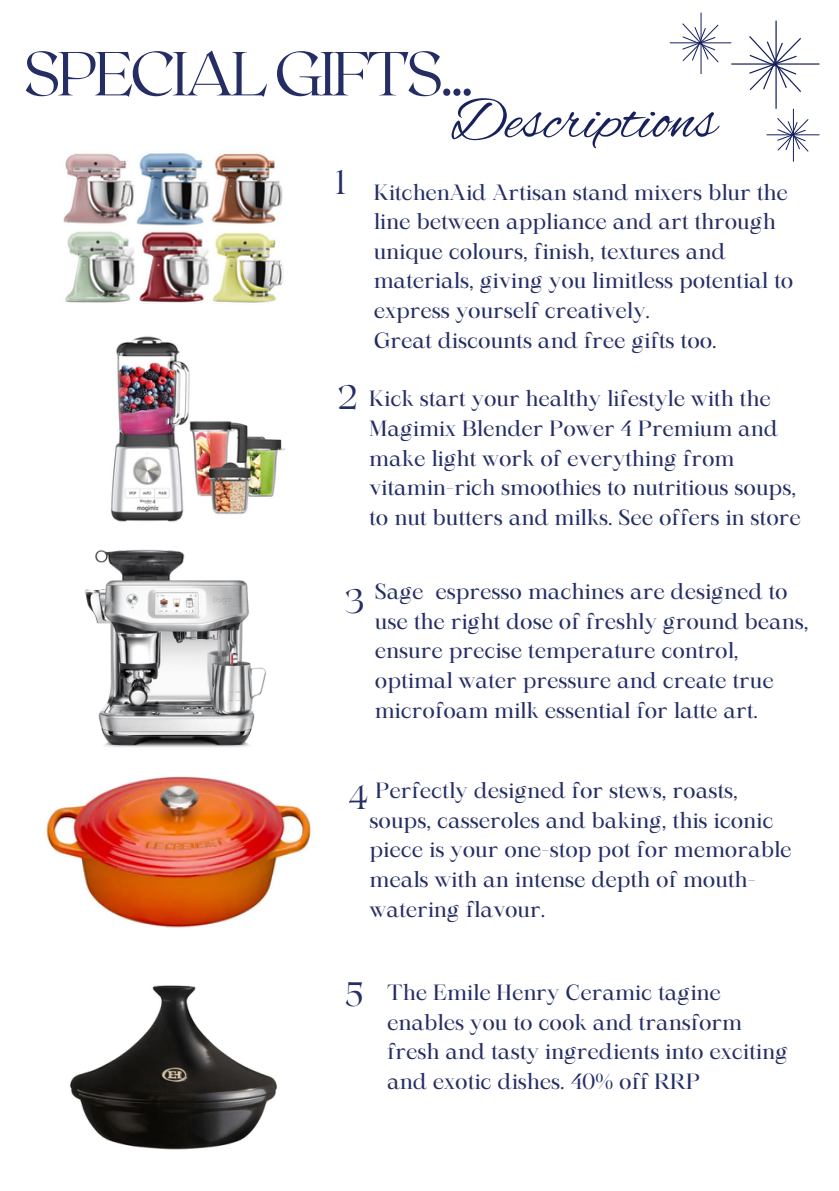
<style>
.page{position:relative;width:839px;height:1191px;background:#fff}
.page>*{position:absolute;margin:0;border:0;box-sizing:border-box;transform-origin:0 0}
.t1{font:100 62px "Roxborough CF";letter-spacing:-.05em;color:#242e64}
.t2{font:60.6px "Alex Brush";color:#16215d}
.t3{font:100 33.8px "Roxborough CF";color:#242e64}
.t4{font:21.2px/29.6px "Maharlika";color:#242e64}
</style>
<div class="page">
<img style="left:110px;top:336px;width:175px;height:186px">
<hr style="left:775px;top:21px;width:1px;height:88px;background:#16215d">
<hr style="left:731px;top:63px;width:88px;height:2px;background:#16215d">
<svg style="left:747px;top:35px;width:55px;height:58px"></svg>
<hr style="left:700px;top:13px;width:1px;height:61px;background:#16215d">
<hr style="left:669px;top:43px;width:62px;height:1px;background:#16215d">
<svg style="left:681px;top:23px;width:38px;height:40px"></svg>
<hr style="left:793px;top:109px;width:1px;height:53px;background:#16215d">
<hr style="left:766px;top:134px;width:53px;height:1px;background:#16215d">
<svg style="left:776px;top:117px;width:33px;height:35px"></svg>
<img style="left:63px;top:153px;width:220px;height:150px">
<img style="left:84px;top:549px;width:182px;height:198px">
<img style="left:46px;top:776px;width:266px;height:152px">
<img style="left:70px;top:985px;width:208px;height:165px">
<h2 class="t1" style="left:23px;top:33px;width:452px">SPECIALGIFTS...</h2>
<p class="t2" style="left:450px;top:87px;width:267px">Descriptions</p>
<p class="t3" style="left:336px;top:160px;width:11px">1</p>
<p class="t3" style="left:337px;top:376px;width:22px">2</p>
<p class="t4" style="left:373px;top:179px;width:421px">KitchenAid Artisan stand mixers blur the line between appliance and art through unique colours, finish, textures and materials, giving you limitless potential to express yourself creatively.</p>
<p class="t4" style="left:373px;top:327px;width:344px">Great discounts and free gifts too.</p>
<p class="t4" style="left:369px;top:386px;width:433px">Kick start your healthy lifestyle with the Magimix Blender Power 4 Premium and make light work of everything from vitamin-rich smoothies to nutritious soups, to nut butters and milks. See offers in store</p>
<p class="t3" style="left:345px;top:580px;width:21px">3</p>
<p class="t4" style="left:375px;top:579px;width:435px">Sage espresso machines are designed to use the right dose of freshly ground beans, ensure precise temperature control, optimal water pressure and create true microfoam milk essential for latte art.</p>
<p class="t4" style="left:369px;top:778px;width:423px">Perfectly designed for stews, roasts, soups, casseroles and baking, this iconic piece is your one-stop pot for memorable meals with an intense depth of mouth&shy;watering flavour.</p>
<p class="t3" style="left:348px;top:776px;width:22px">4</p>
<p class="t3" style="left:345px;top:972px;width:20px">5</p>
<p class="t4" style="left:387px;top:980px;width:402px">The Emile Henry Ceramic tagine enables you to cook and transform fresh and tasty ingredients into exciting and exotic dishes. 40% off RRP</p>
</div>
